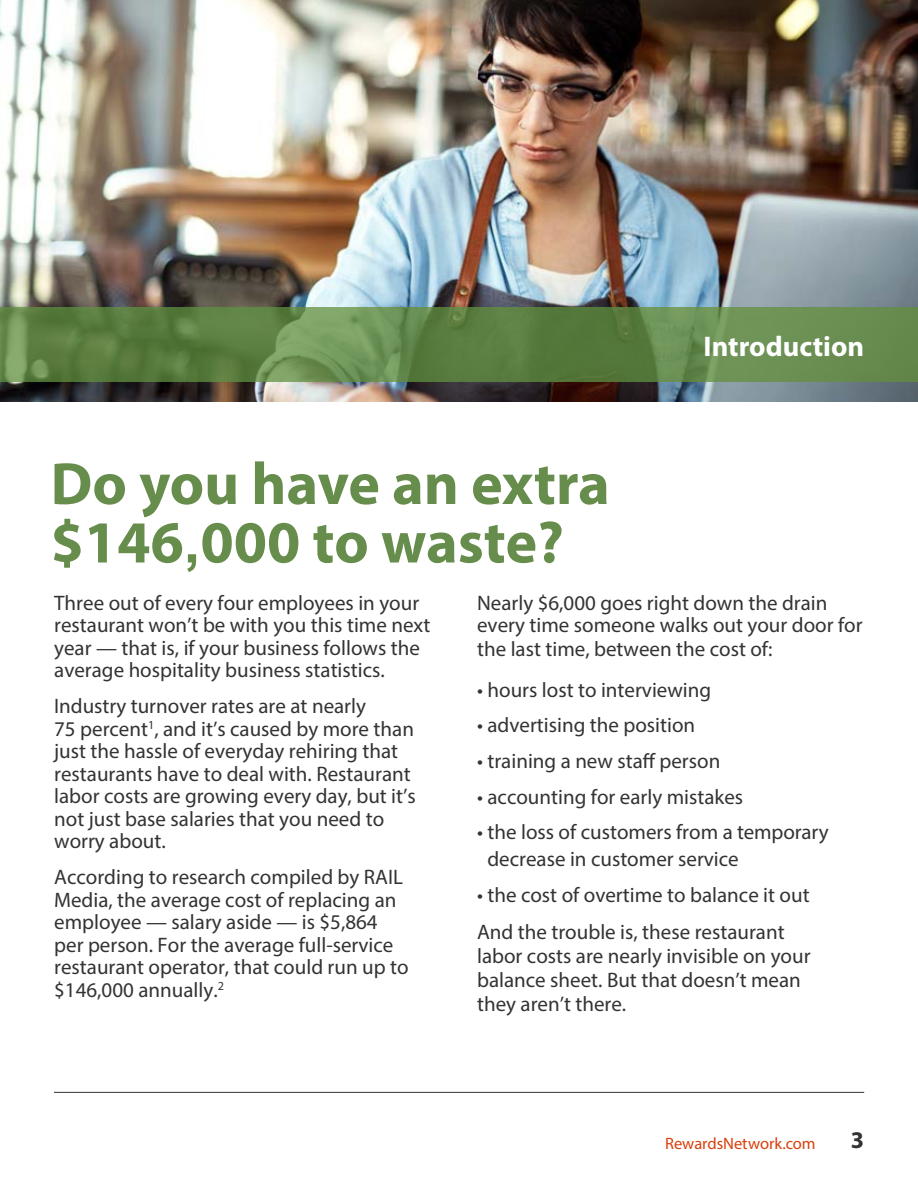
<style>
.page{position:relative;width:918px;height:1188px;background:#fff}
.page>*{position:absolute;margin:0;border:0;box-sizing:border-box;transform-origin:0 0}
.t1{font:700 60px/58.5px "Myriad Pro";color:#678d4c}
.t2{font:700 28.5px "Myriad Pro";color:#fff}
.t3{font:700 24px "Myriad Pro";color:#333}
.t4{font:21px/22.5px "Myriad Pro";color:#333}
.t5{font:16.5px "Myriad Pro";letter-spacing:-.005em;color:#d93f0c}
.s1{font-family:"Arial"}
</style>
<div class="page">
<img style="left:0;top:0;width:918px;height:402px">
<svg style="left:0;top:307px;width:918px;height:75px"></svg>
<hr style="left:54px;top:1092px;width:810px;height:1px;background:#333">
<h1 class="t1" style="left:51px;top:453px;width:561px">Do you have an extra $146<span class="s1">,</span>000 to waste?</h1>
<h2 class="t2" style="left:704px;top:327px;width:162px">Introduction</h2>
<p class="t4" style="left:54px;top:591px;width:378px">Three out of every four employees in your restaurant won’t be with you this time next year — that is, if your business follows the average hospitality business statistics.</p>
<p class="t4" style="left:54px;top:695px;width:363px">Industry turnover rates are at nearly<br>75 percent<sup>1</sup>, and it’s caused by more than just the hassle of everyday rehiring that restaurants have to deal with. Restaurant labor costs are growing every day, but it’s not just base salaries that you need to worry about.</p>
<p class="t4" style="left:54px;top:866px;width:356px">According to research compiled by RAIL Media, the average cost of replacing an employee — salary aside — is $5,864 per person. For the average full-service restaurant operator, that could run up to $146,000 annually.<sup>2</sup></p>
<p class="t4" style="left:477px;top:591px;width:387px;line-height:23.2px">Nearly $6,000 goes right down the drain every time someone walks out your door for the last time, between the cost of:</p>
<p class="t4" style="left:477px;top:678px;width:236px">• hours lost to interviewing</p>
<p class="t4" style="left:477px;top:714px;width:220px">• advertising the position</p>
<p class="t4" style="left:477px;top:749px;width:245px">• training a new staff person</p>
<p class="t4" style="left:477px;top:785px;width:268px">• accounting for early mistakes</p>
<p class="t4" style="left:487px;top:818px;width:343px;line-height:27px;text-indent:-10px">• the loss of customers from a temporary decrease in customer service</p>
<p class="t4" style="left:477px;top:876px;width:334px;line-height:37.5px">• the cost of overtime to balance it out<br>And the trouble is, these restaurant</p>
<p class="t4" style="left:477px;top:944px;width:335px;line-height:24px">labor costs are nearly invisible on your balance sheet. But that doesn’t mean they aren’t there.</p>
<p class="t5" style="left:665px;top:1133px;width:152px">RewardsNetwork.com</p>
<p class="t3" style="left:851px;top:1125px;width:15px">3</p>
</div>
